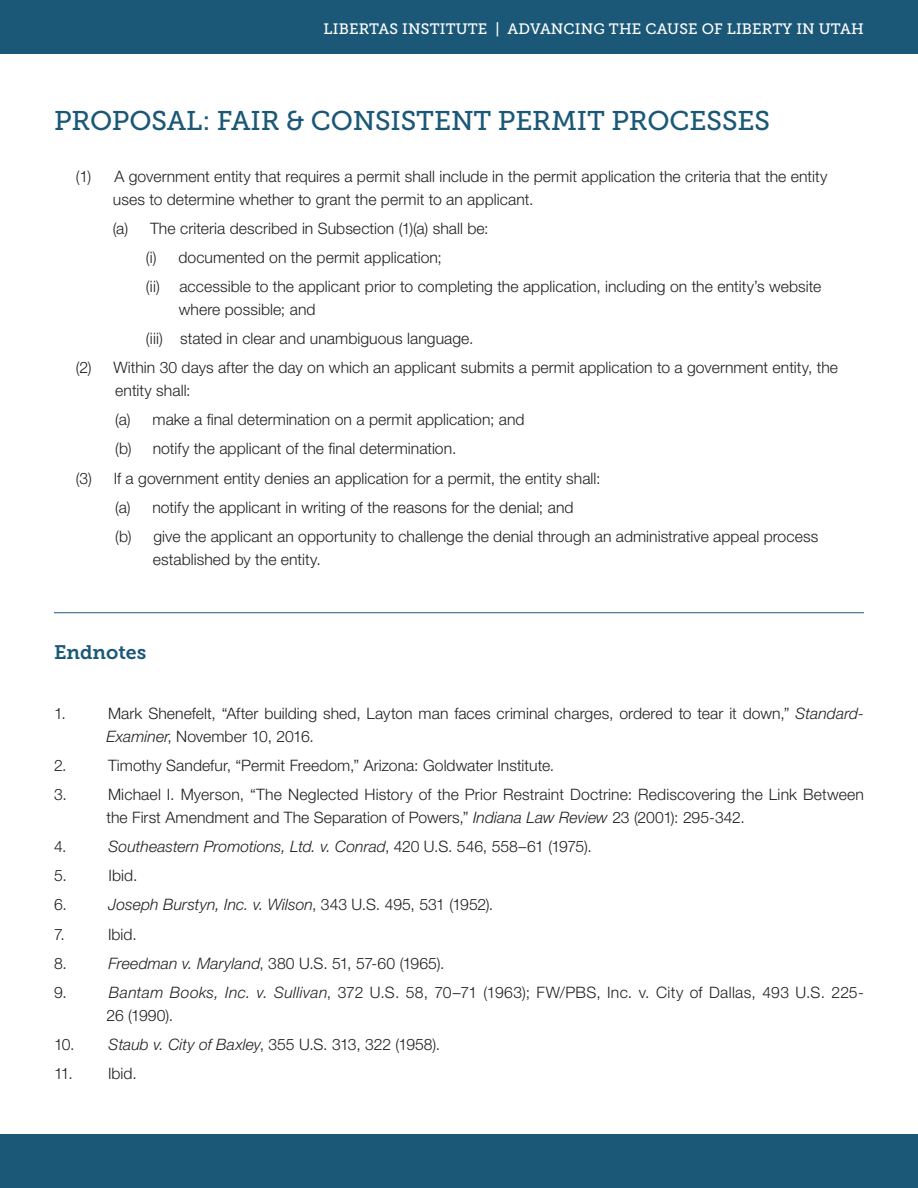
<style>
.page{position:relative;width:918px;height:1188px;background:#fff}
.page>*{position:absolute;margin:0;border:0;box-sizing:border-box;transform-origin:0 0}
.t1{font:27px "Museo Slab 500";letter-spacing:-.005em;color:#1b5877}
.t2{font:19.5px "Museo Slab 700";color:#1b5877}
.t3{font:300 15.75px/22.5px "Helvetica Neue LT Pro";letter-spacing:.005em;color:#231f20}
.t4{font:italic 300 15.75px "Helvetica Neue LT Pro";color:#231f20}
.t5{font:15px "Museo Slab 500";letter-spacing:.01em;color:#fff}
.s1{font-style:italic}
.s2{font-style:normal}
</style>
<div class="page">
<div style="left:0;top:1134px;width:918px;height:54px;background:#1b5877"></div>
<div style="left:0;top:0;width:918px;height:54px;background:#1b5877"></div>
<hr style="left:54px;top:612px;width:810px;height:1px;background:#1b5877">
<p class="t5" style="left:324px;top:20px;width:542px">LIBERTAS INSTITUTE | ADVANCING THE CAUSE OF LIBERTY IN UTAH</p>
<p class="t1" style="left:54px;top:106px;width:718px">PROPOSAL: FAIR &amp; CONSISTENT PERMIT PROCESSES</p>
<p class="t3" style="left:76px;top:165px;width:17px">(1)</p>
<p class="t3" style="left:113px;top:165px;width:716px">A government entity that requires a permit shall include in the permit application the criteria that the entity uses to determine whether to grant the permit to an applicant.</p>
<p class="t3" style="left:113px;top:217px;width:377px">(a) The criteria described in Subsection (1)(a) shall be:</p>
<p class="t3" style="left:146px;top:246px;width:297px">(i) documented on the permit application;</p>
<p class="t3" style="left:179px;top:275px;width:644px;text-indent:-33px">(ii) accessible to the applicant prior to completing the application, including on the entity’s website where possible; and</p>
<p class="t3" style="left:146px;top:327px;width:329px">(iii) stated in clear and unambiguous language.</p>
<p class="t3" style="left:76px;top:356px;width:17px">(2)</p>
<p class="t3" style="left:113px;top:356px;width:726px">Within 30 days after the day on which an applicant submits a permit application to a government entity, the entity shall:</p>
<p class="t3" style="left:115px;top:408px;width:411px">(a) make a final determination on a permit application; and</p>
<p class="t3" style="left:115px;top:437px;width:343px">(b) notify the applicant of the final determination.</p>
<p class="t3" style="left:76px;top:467px;width:17px">(3)</p>
<p class="t3" style="left:114px;top:467px;width:488px">If a government entity denies an application for a permit, the entity shall:</p>
<p class="t3" style="left:115px;top:496px;width:460px">(a) notify the applicant in writing of the reasons for the denial; and</p>
<p class="t3" style="left:153px;top:525px;width:667px;text-indent:-38px">(b) give the applicant an opportunity to challenge the denial through an administrative appeal process established by the entity.</p>
<p class="t2" style="left:54px;top:641px;width:94px">Endnotes</p>
<p class="t3" style="left:54px;top:702px;width:13px">1.</p>
<p class="t3" style="left:107px;top:702px;width:759px">Mark Shenefelt, “After building shed, Layton man faces criminal charges, ordered to tear it down,” <span class="s1">Standard-<br>Examiner</span>, November 10, 2016.</p>
<p class="t3" style="left:54px;top:754px;width:14px">2.</p>
<p class="t3" style="left:108px;top:754px;width:448px">Timothy Sandefur, “Permit Freedom,” Arizona: Goldwater Institute.</p>
<p class="t3" style="left:54px;top:783px;width:14px">3.</p>
<p class="t3" style="left:107px;top:783px;width:759px">Michael I. Myerson, “The Neglected History of the Prior Restraint Doctrine: Rediscovering the Link Between the First Amendment and The Separation of Powers,” <span class="s1">Indiana Law Review</span> 23 (2001): 295-342.</p>
<p class="t3" style="left:54px;top:835px;width:14px">4.</p>
<p class="t4" style="left:109px;top:837px;width:485px">Southeastern Promotions, Ltd. v. Conrad<span class="s2">, 420 U.S. 546, 558–61 (1975).</span></p>
<p class="t3" style="left:54px;top:864px;width:14px">5.</p>
<p class="t3" style="left:109px;top:864px;width:30px">Ibid.</p>
<p class="t3" style="left:54px;top:893px;width:14px">6.</p>
<p class="t4" style="left:109px;top:895px;width:386px">Joseph Burstyn, Inc. v. Wilson<span class="s2">, 343 U.S. 495, 531 (1952).</span></p>
<p class="t3" style="left:54px;top:922px;width:13px">7.</p>
<p class="t3" style="left:108px;top:922px;width:30px">Ibid.</p>
<p class="t3" style="left:54px;top:952px;width:15px">8.</p>
<p class="t3" style="left:109px;top:952px;width:337px"><span class="s1">Freedman v. Maryland</span>, 380 U.S. 51, 57-60 (1965).</p>
<p class="t3" style="left:54px;top:981px;width:14px">9.</p>
<p class="t3" style="left:107px;top:981px;width:759px"><span class="s1">Bantam Books, Inc. v. Sullivan</span>, 372 U.S. 58, 70–71 (1963); FW/PBS, Inc. v. City of Dallas, 493 U.S. 225-<br>26 (1990).</p>
<p class="t3" style="left:54px;top:1033px;width:388px">10. <span class="s1">Staub v. City of Baxley</span>, 355 U.S. 313, 322 (1958).</p>
<p class="t3" style="left:54px;top:1062px;width:84px">11. Ibid.</p>
</div>
